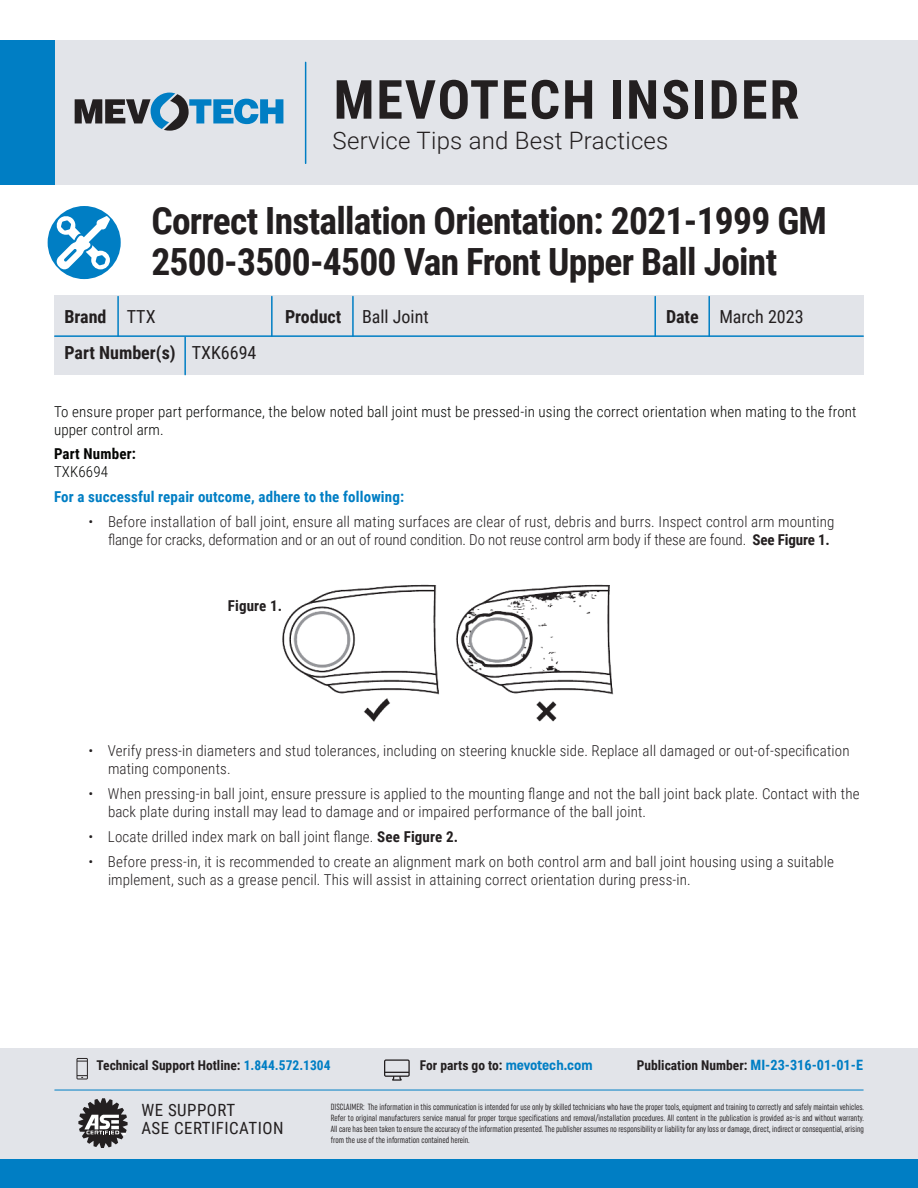
<style>
.page{position:relative;width:918px;height:1188px;background:#fff}
.page>*{position:absolute;margin:0;border:0;box-sizing:border-box;transform-origin:0 0}
.t1{font:700 54px "Roboto Condensed";letter-spacing:.035em;color:#231f20}
.t2{font:700 37.5px/40.5px "Roboto Condensed";letter-spacing:-.02em;color:#231f20}
.t3{font:300 24px "Roboto";letter-spacing:.01em;color:#231f20}
.t4{font:18px "Roboto Condensed";color:#231f20}
.t5{font:700 18px "Roboto Condensed";color:#231f20}
.t6{font:16.8px "Roboto Condensed";letter-spacing:.03em;color:#231f20}
.Basic_Body{font:300 15px/18px "Roboto Condensed";letter-spacing:.01em;color:#231f20}
.Basic_Body-2{font:300 15px/18px "Roboto Condensed";letter-spacing:.01em;color:#040503}
.Basic_Body-3{font:700 15px "Roboto Condensed";letter-spacing:.01em;color:#007ec4}
.Basic_Body-4{font:700 15px/18px "Roboto Condensed";letter-spacing:.01em;color:#040503}
.Basic_Body-5{font:700 15px "Roboto Condensed";letter-spacing:.01em;color:#231f20}
.t7{font:700 13.5px "Roboto Condensed";color:#231f20}
.t8{font:extra-condensed 9px/10.8px "Uniform";color:#231f20;text-align:justify}
.s1{font-weight:400}
.s2{font-weight:700}
.s3{font-weight:300}
.s4{color:#007ec4}
.s5{font-family:"Uniform Condensed";font-size:14.25px;color:#007ec4}
.s6{font-size:14.25px;color:#007ec4}
</style>
<div class="page">
<div style="left:54px;top:296px;width:810px;height:79px;background:#e2e4e9"></div>
<hr style="left:271px;top:297px;width:2px;height:39px;background:#007ec4">
<hr style="left:654px;top:297px;width:2px;height:39px;background:#007ec4">
<hr style="left:352px;top:297px;width:2px;height:39px;background:#007ec4">
<hr style="left:708px;top:297px;width:2px;height:39px;background:#007ec4">
<hr style="left:117px;top:297px;width:2px;height:39px;background:#007ec4">
<hr style="left:55px;top:335px;width:808px;height:2px;background:#007ec4">
<hr style="left:184px;top:337px;width:2px;height:38px;background:#007ec4">
<div style="left:0;top:1049px;width:918px;height:139px;background:#e2e4e9"></div>
<div style="left:0;top:1160px;width:918px;height:28px;background:#007ec4"></div>
<svg style="left:78px;top:1098px;width:50px;height:50px"></svg>
<svg style="left:76px;top:1058px;width:12px;height:21px"></svg>
<svg style="left:384px;top:1059px;width:26px;height:22px"></svg>
<hr style="left:55px;top:1090px;width:808px;height:1px;background:#007ec4">
<div style="left:45px;top:40px;width:873px;height:145px;background:#e2e4e9"></div>
<div style="left:0;top:40px;width:54px;height:145px;background:#007ec4"></div>
<svg style="left:75px;top:93px;width:208px;height:38px"></svg>
<hr style="left:305px;top:62px;width:1px;height:101px;background:#007ec4">
<div style="left:48px;top:206px;width:73px;height:73px;background:#007ec4;border-radius:50%"></div>
<svg style="left:56px;top:215px;width:54px;height:54px"></svg>
<img style="left:282px;top:584px;width:332px;height:138px">
<p class="t1" style="left:334px;top:62px;width:467px">MEVOTECH INSIDER</p>
<p class="t3" style="left:333px;top:123px;width:337px">Service Tips and Best Practices</p>
<p class="t2" style="left:151px;top:199px;width:677px">Correct Installation Orientation: 2021-1999 GM<br>2500-3500-4500 Van Front Upper Ball Joint</p>
<p class="t5" style="left:64px;top:304px;width:93px">Brand <span class="s1">TTX</span></p>
<p class="t4" style="left:285px;top:304px;width:145px"><span class="s2">Product</span> Ball Joint</p>
<p class="t4" style="left:666px;top:304px;width:139px"><span class="s2">Date</span> March 2023</p>
<p class="t5" style="left:64px;top:340px;width:194px">Part Number(s) <span class="s1">TXK6694</span></p>
<p class="Basic_Body-2" style="left:54px;top:402px;width:804px">To ensure proper part performance, the below noted ball joint must be pressed-in using the correct orientation when mating to the front upper control arm.</p>
<p class="Basic_Body-4" style="left:54px;top:444px;width:83px">Part Number:<br><span class="s3">TXK6694</span></p>
<p class="Basic_Body-3" style="left:54px;top:486px;width:352px">For a successful repair outcome, adhere to the following:</p>
<p class="Basic_Body" style="left:108px;top:512px;width:728px;text-indent:-20px">• Before installation of ball joint, ensure all mating surfaces are clear of rust, debris and burrs. Inspect control arm mounting flange for cracks, deformation and or an out of round condition. Do not reuse control arm body if these are found. <span class="s2">See Figure 1.</span></p>
<p class="Basic_Body-5" style="left:228px;top:595px;width:56px">Figure 1.</p>
<p class="Basic_Body" style="left:108px;top:741px;width:743px;text-indent:-20px">• Verify press-in diameters and stud tolerances, including on steering knuckle side. Replace all damaged or out-of-specification mating components.</p>
<p class="Basic_Body" style="left:108px;top:784px;width:753px;text-indent:-20px">• When pressing-in ball joint, ensure pressure is applied to the mounting flange and not the ball joint back plate. Contact with the back plate during install may lead to damage and or impaired performance of the ball joint.</p>
<p class="Basic_Body" style="left:88px;top:827px;width:371px">• Locate drilled index mark on ball joint flange. <span class="s2">See Figure 2.</span></p>
<p class="Basic_Body" style="left:108px;top:852px;width:727px;text-indent:-20px">• Before press-in, it is recommended to create an alignment mark on both control arm and ball joint housing using a suitable implement, such as a grease pencil. This will assist in attaining correct orientation during press-in.</p>
<p class="t7" style="left:97px;top:1055px;width:236px">Technical Support Hotline: <span class="s4">1.844.572.1304</span></p>
<p class="t7" style="left:420px;top:1055px;width:174px">For parts go to: <span class="s5">mevotech.com</span></p>
<p class="t7" style="left:637px;top:1055px;width:228px">Publication Number: <span class="s6">MI-23-316-01-01-E</span></p>
<p class="t6" style="left:141px;top:1098px;width:95px">WE SUPPORT</p>
<p class="t6" style="left:141px;top:1116px;width:144px">ASE CERTIFICATION</p>
<p class="t8" style="left:331px;top:1102px;width:535px">DISCLAIMER: The information in this communication is intended for use only by skilled technicians who have the proper tools, equipment and training to correctly and safely maintain vehicles.<br>Refer to original manufacturers service manual for proper torque specifications and removal/installation procedures. All content in the publication is provided as-is and without warranty.<br>All care has been taken to ensure the accuracy of the information presented. The publisher assumes no responsibility or liability for any loss or damage, direct, indirect or consequential, arising from the use of the information contained herein.</p>
</div>
